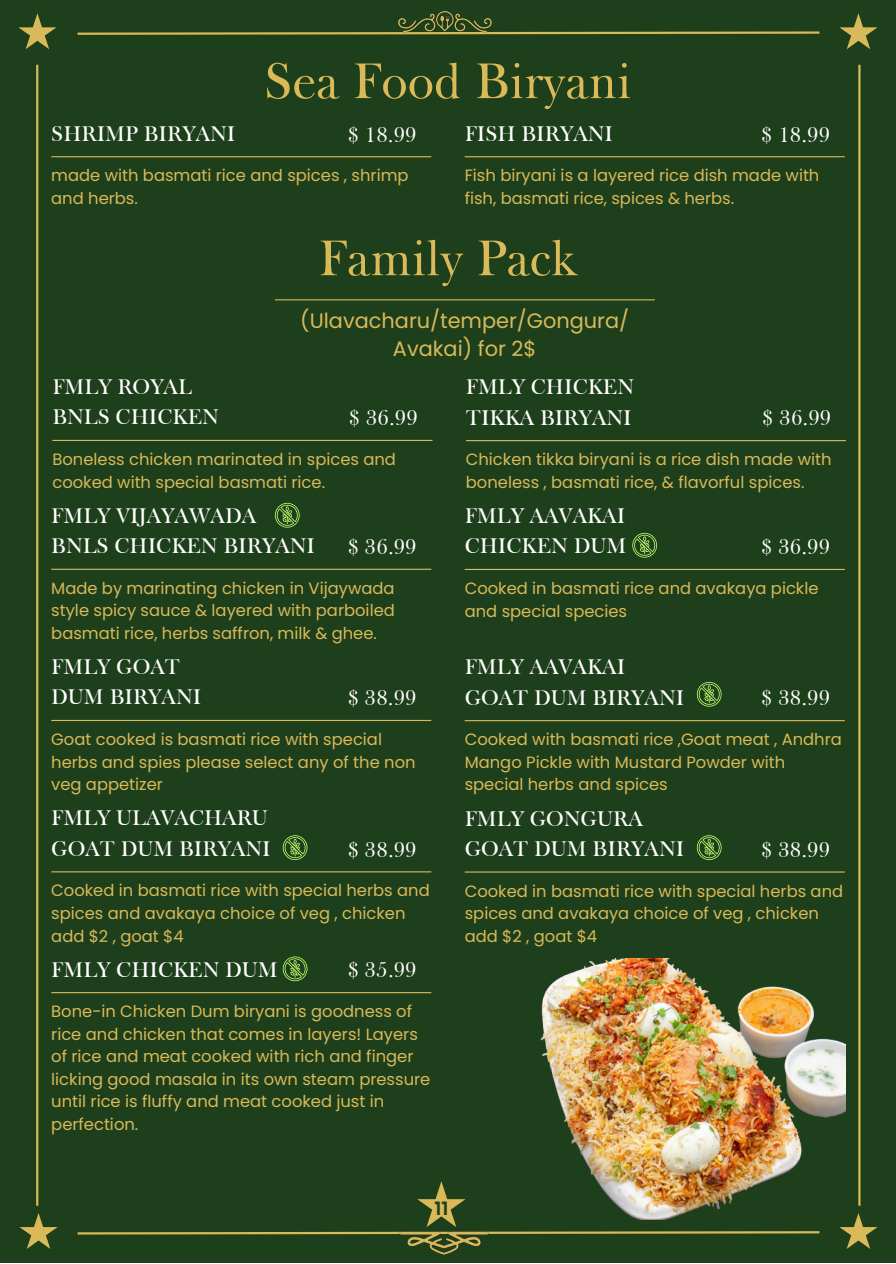
<style>
.page{position:relative;width:896px;height:1264px;background:#fff}
.page>*{position:absolute;margin:0;border:0;box-sizing:border-box;transform-origin:0 0}
.t1{font:51.15px "Frys Baskerville BT";color:#dab959}
.t2{font:21.75px/30.5px "Frys Baskerville BT";color:#fff}
.t3{font:20.85px/28.2px "Poppins";color:#dab959;text-align:center}
.t4{font:900 18.75px "Lovelo";color:#1e3f1b}
.t5{font:16.35px/22.5px "Poppins";color:#dab959}
</style>
<div class="page">
<div style="left:0;top:0;width:895px;height:1262px;background:#1e3f1b"></div>
<hr style="left:51px;top:156px;width:380px;height:1px;background:#dab959">
<hr style="left:465px;top:156px;width:380px;height:1px;background:#dab959">
<hr style="left:52px;top:440px;width:380px;height:1px;background:#dab959">
<hr style="left:466px;top:440px;width:380px;height:1px;background:#dab959">
<hr style="left:51px;top:568px;width:380px;height:2px;background:#dab959">
<hr style="left:465px;top:569px;width:380px;height:1px;background:#dab959">
<hr style="left:51px;top:720px;width:380px;height:1px;background:#dab959">
<hr style="left:465px;top:720px;width:380px;height:1px;background:#dab959">
<hr style="left:51px;top:871px;width:380px;height:1px;background:#dab959">
<hr style="left:465px;top:871px;width:380px;height:1px;background:#dab959">
<hr style="left:51px;top:992px;width:380px;height:1px;background:#dab959">
<img style="left:540px;top:958px;width:305px;height:223px">
<svg style="left:77px;top:31px;width:743px;height:4px"></svg>
<hr style="left:36px;top:65px;width:2px;height:1140px;background:#dab959">
<svg style="left:18px;top:13px;width:39px;height:36px"></svg>
<svg style="left:839px;top:13px;width:38px;height:36px"></svg>
<svg style="left:19px;top:1213px;width:39px;height:35px"></svg>
<svg style="left:839px;top:1213px;width:38px;height:35px"></svg>
<hr style="left:858px;top:65px;width:2px;height:1140px;background:#dab959">
<img style="left:407px;top:1235px;width:74px;height:20px">
<svg style="left:77px;top:1181px;width:743px;height:54px"></svg>
<svg style="left:283px;top:835px;width:24px;height:25px"></svg>
<svg style="left:275px;top:503px;width:25px;height:24px"></svg>
<svg style="left:283px;top:956px;width:24px;height:25px"></svg>
<svg style="left:697px;top:682px;width:24px;height:24px"></svg>
<svg style="left:632px;top:533px;width:25px;height:24px"></svg>
<hr style="left:275px;top:299px;width:380px;height:1px;background:#dab959">
<svg style="left:697px;top:835px;width:24px;height:25px"></svg>
<img style="left:357px;top:11px;width:181px;height:24px">
<p class="t1" style="left:264px;top:49px;width:369px">Sea Food Biryani</p>
<p class="t2" style="left:51px;top:118px;width:186px">SHRIMP BIRYANI</p>
<p class="t5" style="left:51px;top:164px;width:359px">made with basmati rice and spices , shrimp and herbs.</p>
<p class="t2" style="left:348px;top:118px;width:71px">$ 18.99</p>
<p class="t2" style="left:465px;top:118px;width:150px">FISH BIRYANI</p>
<p class="t5" style="left:465px;top:164px;width:356px">Fish biryani is a layered rice dish made with fish, basmati rice, spices &amp; herbs.</p>
<p class="t2" style="left:761px;top:118px;width:71px">$ 18.99</p>
<p class="t1" style="left:318px;top:226px;width:260px">Family Pack</p>
<p class="t3" style="left:300px;top:307px;width:330px">(Ulavacharu/temper/Gongura/<br>Avakai) for 2$</p>
<p class="t2" style="left:52px;top:371px;width:141px">FMLY ROYAL</p>
<p class="t2" style="left:52px;top:401px;width:168px">BNLS CHICKEN</p>
<p class="t5" style="left:52px;top:448px;width:345px">Boneless chicken marinated in spices and cooked with special basmati rice.</p>
<p class="t2" style="left:349px;top:402px;width:71px">$ 36.99</p>
<p class="t2" style="left:51px;top:499px;width:206px">FMLY VIJAYAWADA</p>
<p class="t2" style="left:51px;top:530px;width:265px">BNLS CHICKEN BIRYANI</p>
<p class="t5" style="left:51px;top:577px;width:345px;text-align:justify">Made by marinating chicken in Vijaywada style spicy sauce &amp; layered with parboiled basmati rice, herbs saffron, milk &amp; ghee.</p>
<p class="t2" style="left:348px;top:531px;width:71px">$ 36.99</p>
<p class="t2" style="left:51px;top:651px;width:130px">FMLY GOAT</p>
<p class="t2" style="left:51px;top:681px;width:152px">DUM BIRYANI</p>
<p class="t5" style="left:51px;top:728px;width:366px">Goat cooked is basmati rice with special herbs and spies please select any of the non veg appetizer</p>
<p class="t2" style="left:348px;top:682px;width:71px">$ 38.99</p>
<p class="t2" style="left:51px;top:802px;width:221px">FMLY ULAVACHARU<br>GOAT DUM BIRYANI</p>
<p class="t5" style="left:51px;top:879px;width:380px">Cooked in basmati rice with special herbs and spices and avakaya choice of veg , chicken add $2 , goat $4</p>
<p class="t2" style="left:348px;top:833px;width:71px">$ 38.99</p>
<p class="t2" style="left:51px;top:953px;width:228px">FMLY CHICKEN DUM</p>
<p class="t5" style="left:51px;top:1000px;width:381px">Bone-in Chicken Dum biryani is goodness of rice and chicken that comes in layers! Layers of rice and meat cooked with rich and finger licking good masala in its own steam pressure until rice is fluffy and meat cooked just in perfection.</p>
<p class="t2" style="left:348px;top:954px;width:71px">$ 35.99</p>
<p class="t2" style="left:466px;top:371px;width:170px">FMLY CHICKEN</p>
<p class="t2" style="left:466px;top:401px;width:167px">TIKKA BIRYANI</p>
<p class="t5" style="left:466px;top:448px;width:367px">Chicken tikka biryani is a rice dish made with boneless , basmati rice, &amp; flavorful spices.</p>
<p class="t2" style="left:762px;top:402px;width:71px">$ 36.99</p>
<p class="t2" style="left:465px;top:500px;width:162px">FMLY AAVAKAI</p>
<p class="t2" style="left:465px;top:530px;width:163px">CHICKEN DUM</p>
<p class="t5" style="left:465px;top:577px;width:355px">Cooked in basmati rice and avakaya pickle and special species</p>
<p class="t2" style="left:761px;top:531px;width:71px">$ 36.99</p>
<p class="t2" style="left:465px;top:651px;width:162px">FMLY AAVAKAI</p>
<p class="t2" style="left:465px;top:681px;width:221px">GOAT DUM BIRYANI</p>
<p class="t5" style="left:465px;top:728px;width:379px">Cooked with basmati rice ,Goat meat , Andhra<br>Mango Pickle with Mustard Powder with special herbs and spices</p>
<p class="t2" style="left:761px;top:682px;width:71px">$ 38.99</p>
<p class="t2" style="left:465px;top:802px;width:179px">FMLY GONGURA</p>
<p class="t2" style="left:465px;top:833px;width:221px">GOAT DUM BIRYANI</p>
<p class="t5" style="left:465px;top:879px;width:380px">Cooked in basmati rice with special herbs and spices and avakaya choice of veg , chicken add $2 , goat $4</p>
<p class="t2" style="left:761px;top:833px;width:71px">$ 38.99</p>
<p class="t4" style="left:434px;top:1200px;width:15px">11</p>
</div>
